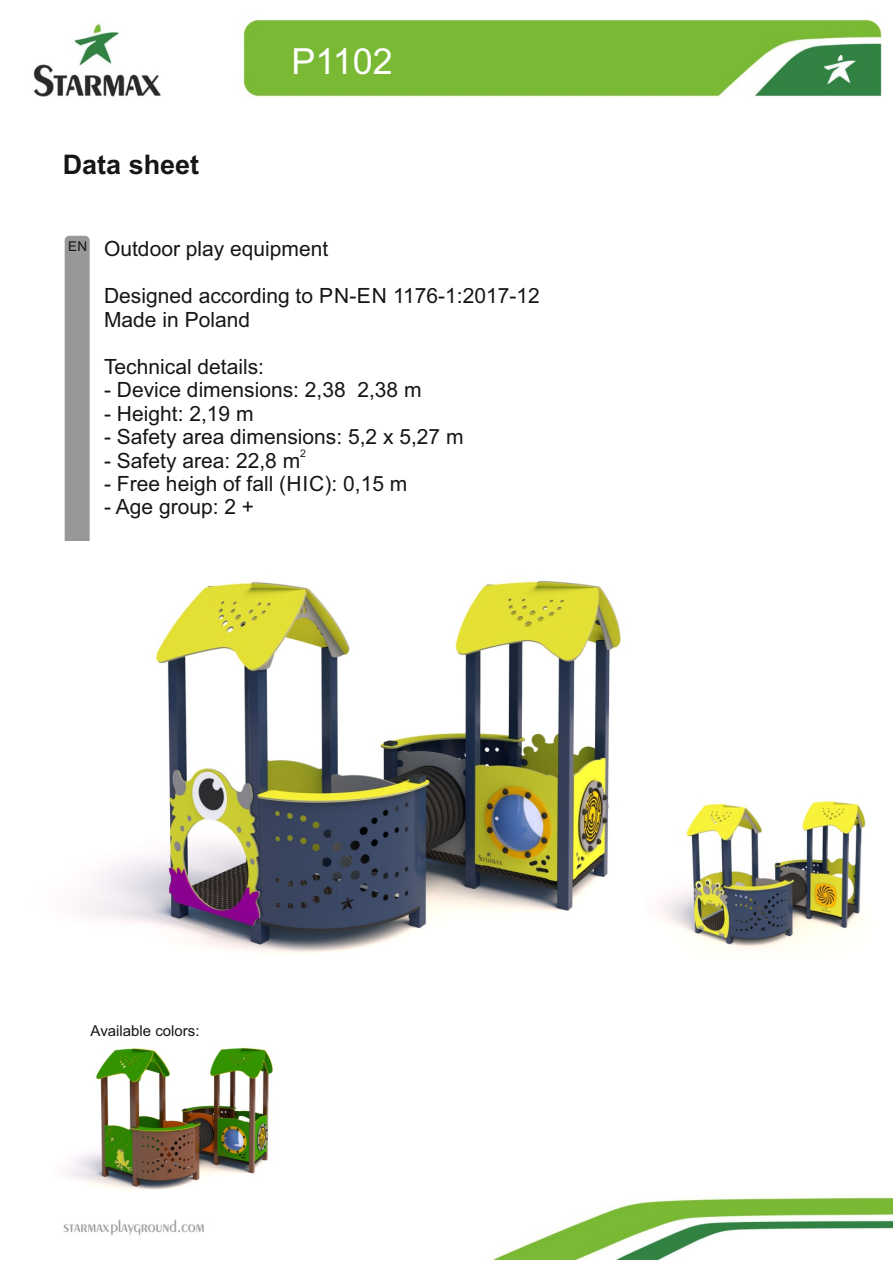
<style>
.page{position:relative;width:893px;height:1263px;background:#fff}
.page>*{position:absolute;margin:0;border:0;box-sizing:border-box;transform-origin:0 0}
.t1{font:36px "Arial";color:#fff}
.t2{font:700 27px "Arial";color:#151616}
.t3{font:21px/23.4px "Arial";color:#151616}
.t4{font:15px "Arial";color:#151616}
.t5{font:13.5px "Arial";color:#151616}
.t6{font:10.5px "Arial";color:#151616}
</style>
<div class="page">
<img style="left:33px;top:19px;width:849px;height:78px">
<img style="left:63px;top:1196px;width:830px;height:64px">
<div style="left:65px;top:236px;width:25px;height:327px;background:#989898;border:1px solid #989899;border-radius:4px"></div>
<img style="left:63px;top:1047px;width:220px;height:150px">
<img style="left:65px;top:541px;width:556px;height:412px">
<img style="left:658px;top:801px;width:208px;height:149px">
<p class="t2" style="left:63px;top:155px;width:138px">Data sheet</p>
<h1 class="t1" style="left:292px;top:48px;width:103px">P1102</h1>
<p class="t5" style="left:68px;top:241px;width:21px">EN</p>
<p class="t3" style="left:104px;top:239px;width:226px">Outdoor play equipment</p>
<p class="t3" style="left:104px;top:286px;width:437px">Designed according to PN-EN 1176-1:2017-12<br>Made in Poland</p>
<p class="t3" style="left:104px;top:356px;width:161px">Technical details:</p>
<p class="t3" style="left:104px;top:380px;width:319px">- Device dimensions: 2,38 2,38 m</p>
<p class="t3" style="left:104px;top:403px;width:151px">- Height: 2,19 m</p>
<p class="t3" style="left:104px;top:427px;width:361px">- Safety area dimensions: 5,2 x 5,27 m</p>
<p class="t6" style="left:300px;top:449px;width:7px">2</p>
<p class="t3" style="left:104px;top:450px;width:198px">- Safety area: 22,8 m</p>
<p class="t3" style="left:104px;top:474px;width:305px">- Free heigh of fall (HIC): 0,15 m</p>
<p class="t3" style="left:104px;top:497px;width:152px">- Age group: 2 +</p>
<p class="t4" style="left:91px;top:1025px;width:110px">Available colors:</p>
</div>
